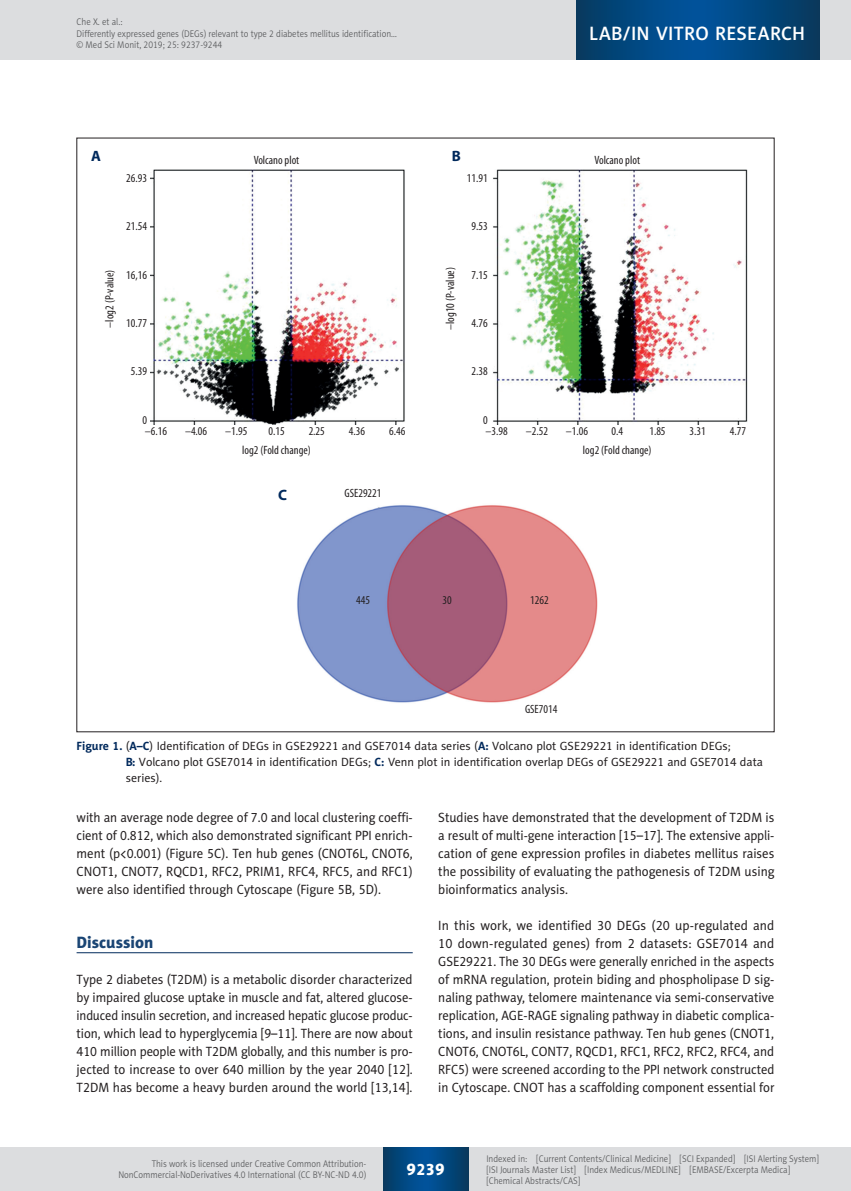
<style>
.page{position:relative;width:851px;height:1191px;background:#fff}
.page>*{position:absolute;margin:0;border:0;box-sizing:border-box;transform-origin:0 0}
.t1{font:19.5px "Naomi Sans EFN Medium";letter-spacing:.01em;color:#fff}
.MSM_Headline_1{font:16.5px "Naomi Sans EFN Heavy";color:#1a4574}
.t2{font:16.5px "Naomi Sans EFN Heavy";color:#fff}
.t3{font:700 15px "Myriad Pro";color:#00295c}
.MSM_Body{font:13.5px/18px "Naomi Sans EFN";color:#231f20;text-align:justify;scale:.95 1}
.MSM_Body-2{font:13.5px/18px "Naomi Sans EFN";color:#231f20;text-align:justify;scale:.96 1}
.MSM_Body-3{font:13.5px/18px "Naomi Sans EFN";color:#231f20;text-align:justify;scale:.94 1}
.MSM_Rycina_tytul{font:12px/15.8px "Naomi Sans EFN";color:#231f20}
.t4{font:condensed 12px/11.1px "Myriad Pro";color:#231f20}
.MSM_pagina_zywa{font:9.75px/11.2px "Naomi Sans EFN Light";color:#57585a;scale:.9 1}
.MSM_pagina_sygnatura{font:9.75px "Naomi Sans EFN Light";color:#57585a;scale:.9 1}
.s1{font-weight:700;color:#00295c}
</style>
<div class="page">
<hr style="left:77px;top:952px;width:335px;height:1px;background:#00295c">
<img style="left:150px;top:170px;width:255px;height:255px">
<img style="left:493px;top:170px;width:254px;height:255px">
<img style="left:297px;top:505px;width:300px;height:198px">
<div style="left:0;top:1148px;width:850px;height:43px;background:#dcdddf"></div>
<svg style="left:383px;top:1147px;width:85px;height:43px"></svg>
<div style="left:0;top:0;width:850px;height:60px;background:#dcdddf"></div>
<svg style="left:576px;top:0;width:243px;height:60px"></svg>
<p class="MSM_pagina_zywa" style="left:77px;top:16px;width:357px">Che X. et al.:<br>Differently expressed genes (DEGs) relevant to type 2 diabetes mellitus identification…</p>
<p class="MSM_pagina_sygnatura" style="left:77px;top:39px;width:163px">© Med Sci Monit, 2019; 25: 9237-9244</p>
<h1 class="t1" style="left:589px;top:22px;width:217px">LAB/IN VITRO RESEARCH</h1>
<p class="t3" style="left:91px;top:147px;width:11px">A</p>
<p class="t4" style="left:254px;top:154px;width:47px">Volcano plot</p>
<p class="t3" style="left:451px;top:147px;width:11px">B</p>
<p class="t4" style="left:594px;top:154px;width:47px">Volcano plot</p>
<p class="t4" style="left:126px;top:172px;width:22px">26.93</p>
<p class="t4" style="left:467px;top:172px;width:22px">11.91</p>
<p class="t4" style="left:126px;top:220px;width:22px">21.54</p>
<p class="t4" style="left:471px;top:220px;width:18px">9.53</p>
<p class="t4" style="left:104px;top:327px;width:60px;rotate:-90deg">–log2 (P-value)</p>
<p class="t4" style="left:126px;top:269px;width:22px">16,16</p>
<p class="t4" style="left:126px;top:317px;width:22px">10.77</p>
<p class="t4" style="left:444px;top:330px;width:64px;rotate:-90deg">–log10 (P-value)</p>
<p class="t4" style="left:471px;top:269px;width:18px">7.15</p>
<p class="t4" style="left:471px;top:317px;width:18px">4.76</p>
<p class="t4" style="left:131px;top:366px;width:18px">5.39</p>
<p class="t4" style="left:471px;top:366px;width:18px">2.38</p>
<p class="t4" style="left:142px;top:414px;width:26px">0 –6.16</p>
<p class="t4" style="left:611px;top:425px;width:13px">0.4</p>
<p class="t4" style="left:649px;top:425px;width:18px">1.85</p>
<p class="t4" style="left:689px;top:425px;width:18px">3.31</p>
<p class="t4" style="left:729px;top:425px;width:18px">4.77</p>
<p class="t4" style="left:583px;top:444px;width:70px">log2 (Fold change)</p>
<p class="t4" style="left:483px;top:414px;width:26px">0 –3.98</p>
<p class="t4" style="left:185px;top:425px;width:24px">–4.06</p>
<p class="t4" style="left:225px;top:425px;width:24px">–1.95</p>
<p class="t4" style="left:525px;top:425px;width:24px">–2.52</p>
<p class="t4" style="left:566px;top:425px;width:24px">–1.06</p>
<p class="t4" style="left:268px;top:425px;width:18px">0.15</p>
<p class="t4" style="left:308px;top:425px;width:18px">2.25</p>
<p class="t4" style="left:349px;top:425px;width:18px">4.36</p>
<p class="t4" style="left:389px;top:425px;width:18px">6.46</p>
<p class="t4" style="left:242px;top:444px;width:70px">log2 (Fold change)</p>
<p class="t3" style="left:278px;top:485px;width:10px">C</p>
<p class="t4" style="left:344px;top:487px;width:38px">GSE29221</p>
<p class="t4" style="left:356px;top:594px;width:15px">445</p>
<p class="t4" style="left:442px;top:594px;width:11px">30</p>
<p class="t4" style="left:530px;top:594px;width:20px">1262</p>
<p class="t4" style="left:525px;top:703px;width:34px">GSE7014</p>
<p class="MSM_Rycina_tytul" style="left:126px;top:738px;width:638px;text-indent:-49px"><span class="s1">Figure 1.</span> (<span class="s1">A–C</span>) Identification of DEGs in GSE29221 and GSE7014 data series (<span class="s1">A:</span> Volcano plot GSE29221 in identification DEGs;<br><span class="s1">B:</span> Volcano plot GSE7014 in identification DEGs; <span class="s1">C:</span> Venn plot in identification overlap DEGs of GSE29221 and GSE7014 data series).</p>
<p class="MSM_Body-3" style="left:77px;top:808px;width:359px">with an average node degree of 7.0 and local clustering coeffi&shy;cient of 0.812, which also demonstrated significant PPI enrich&shy;ment (p&lt;0.001) (Figure 5C). Ten hub genes (CNOT6L, CNOT6, CNOT1, CNOT7, RQCD1, RFC2, PRIM1, RFC4, RFC5, and RFC1) were also identified through Cytoscape (Figure 5B, 5D).</p>
<p class="MSM_Headline_1" style="left:77px;top:932px;width:78px">Discussion</p>
<p class="MSM_Body" style="left:77px;top:970px;width:355px">Type 2 diabetes (T2DM) is a metabolic disorder characterized by impaired glucose uptake in muscle and fat, altered glucose&shy;induced insulin secretion, and increased hepatic glucose produc&shy;tion, which lead to hyperglycemia [9–11]. There are now about 410 million people with T2DM globally, and this number is pro&shy;jected to increase to over 640 million by the year 2040 [12].<br>T2DM has become a heavy burden around the world [13,14].</p>
<p class="MSM_Body" style="left:438px;top:808px;width:355px">Studies have demonstrated that the development of T2DM is a result of multi-gene interaction [15–17]. The extensive appli&shy;cation of gene expression profiles in diabetes mellitus raises the possibility of evaluating the pathogenesis of T2DM using bioinformatics analysis.</p>
<p class="MSM_Body-2" style="left:438px;top:916px;width:351px">In this work, we identified 30 DEGs (20 up-regulated and 10 down-regulated genes) from 2 datasets: GSE7014 and GSE29221. The 30 DEGs were generally enriched in the aspects of mRNA regulation, protein biding and phospholipase D sig&shy;naling pathway, telomere maintenance via semi-conservative replication, AGE-RAGE signaling pathway in diabetic complica&shy;tions, and insulin resistance pathway. Ten hub genes (CNOT1, CNOT6, CNOT6L, CONT7, RQCD1, RFC1, RFC2, RFC2, RFC4, and RFC5) were screened according to the PPI network constructed in Cytoscape. CNOT has a scaffolding component essential for</p>
<p class="MSM_pagina_zywa" style="left:118px;top:1158px;width:277px;text-align:right">This work is licensed under Creative Common Attribution-<br>NonCommercial-NoDerivatives 4.0 International (CC BY-NC-ND 4.0)</p>
<p class="t2" style="left:406px;top:1159px;width:40px">9239</p>
<p class="MSM_pagina_zywa" style="left:486px;top:1152px;width:371px">Indexed in: [Current Contents/Clinical Medicine] [SCI Expanded] [ISI Alerting System] [ISI Journals Master List] [Index Medicus/MEDLINE] [EMBASE/Excerpta Medica] [Chemical Abstracts/CAS]</p>
</div>
